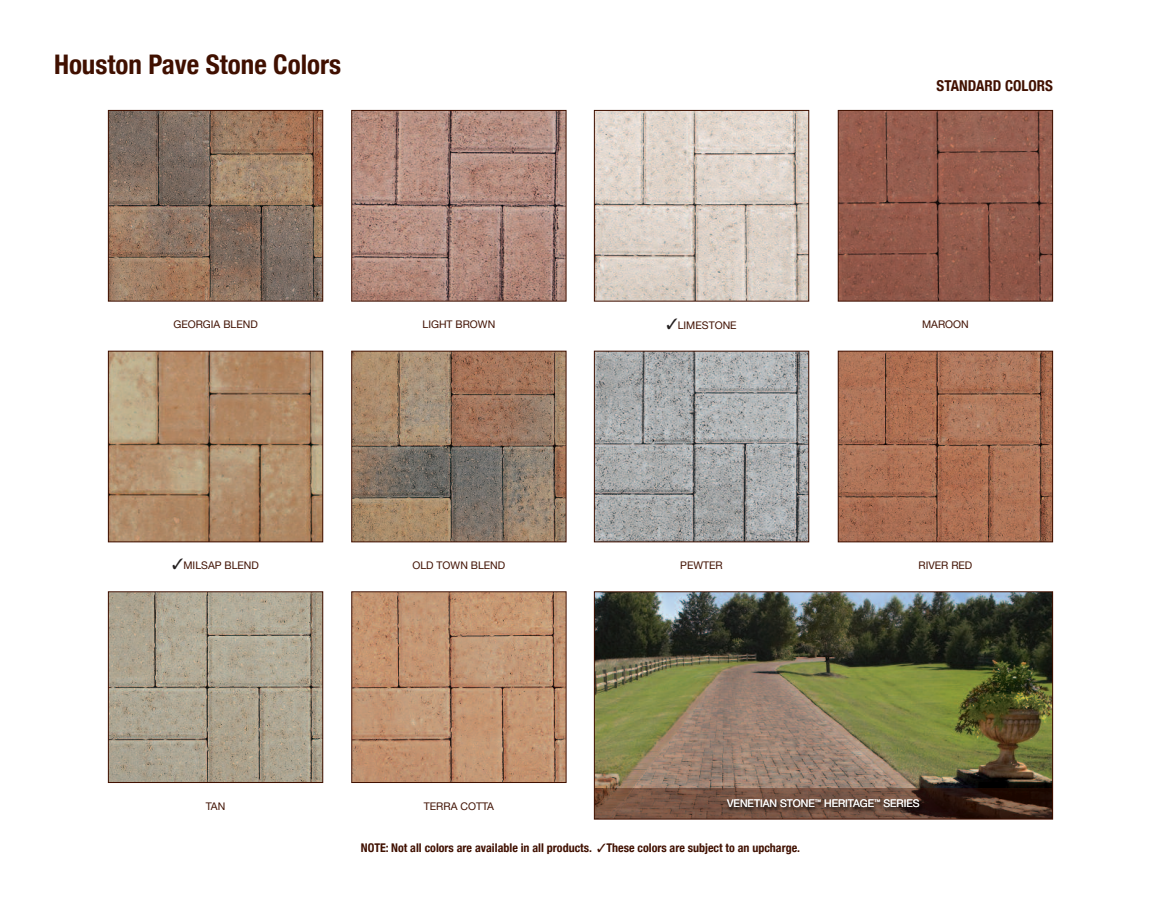
<style>
.page{position:relative;width:1161px;height:918px;background:#fff}
.page>*{position:absolute;margin:0;border:0;box-sizing:border-box;transform-origin:0 0}
.t1{font:700 condensed 27px "Helvetica Neue";color:#401000}
.t2{font:700 condensed 15px "Helvetica Neue";color:#401000}
.t3{font:700 condensed 12px "Helvetica Neue";color:#401000}
.t4{font:10.5px "Helvetica Neue";color:#401000}
.t5{font:10.5px "Helvetica Neue";color:#fff}
.s1{color:#231f20}
</style>
<div class="page">
<img style="left:596px;top:593px;width:455px;height:190px">
<img style="left:593px;top:783px;width:461px;height:37px">
<img style="left:110px;top:112px;width:211px;height:188px">
<div style="left:108px;top:110px;width:215px;height:192px;border:1px solid #401000"></div>
<img style="left:110px;top:353px;width:211px;height:187px">
<div style="left:108px;top:351px;width:215px;height:191px;border:1px solid #401000"></div>
<img style="left:353px;top:112px;width:211px;height:188px">
<div style="left:351px;top:110px;width:215px;height:192px;border:1px solid #401000"></div>
<img style="left:353px;top:353px;width:211px;height:187px">
<div style="left:351px;top:351px;width:215px;height:191px;border:1px solid #401000"></div>
<img style="left:596px;top:112px;width:211px;height:188px">
<div style="left:594px;top:110px;width:215px;height:192px;border:1px solid #401000"></div>
<img style="left:596px;top:353px;width:211px;height:187px">
<div style="left:594px;top:351px;width:215px;height:191px;border:1px solid #401000"></div>
<img style="left:840px;top:112px;width:211px;height:188px">
<div style="left:838px;top:110px;width:215px;height:192px;border:1px solid #401000"></div>
<img style="left:840px;top:353px;width:211px;height:187px">
<div style="left:838px;top:351px;width:215px;height:191px;border:1px solid #401000"></div>
<img style="left:110px;top:593px;width:211px;height:188px">
<div style="left:108px;top:591px;width:215px;height:192px;border:1px solid #401000"></div>
<img style="left:353px;top:593px;width:211px;height:188px">
<div style="left:351px;top:591px;width:215px;height:192px;border:1px solid #401000"></div>
<p class="t1" style="left:54px;top:48px;width:289px">Houston Pave Stone Colors</p>
<p class="t4" style="left:173px;top:319px;width:86px">GEORGIA BLEND</p>
<p class="t4" style="left:172px;top:559px;width:88px"><span class="s1">✓</span>MILSAP BLEND</p>
<p class="t4" style="left:423px;top:319px;width:74px">LIGHT BROWN</p>
<p class="t4" style="left:413px;top:559px;width:94px">OLD TOWN BLEND</p>
<p class="t4" style="left:666px;top:319px;width:72px"><span class="s1">✓</span>LIMESTONE</p>
<p class="t4" style="left:680px;top:559px;width:44px">PEWTER</p>
<p class="t2" style="left:937px;top:76px;width:118px">STANDARD COLORS</p>
<p class="t4" style="left:922px;top:319px;width:48px">MAROON</p>
<p class="t4" style="left:919px;top:559px;width:55px">RIVER RED</p>
<p class="t4" style="left:206px;top:800px;width:21px">TAN</p>
<p class="t4" style="left:424px;top:800px;width:72px">TERRA COTTA</p>
<p class="t5" style="left:727px;top:797px;width:194px">VENETIAN STONE<sup>™</sup> HERITAGE<sup>™</sup> SERIES</p>
<p class="t3" style="left:361px;top:840px;width:441px">NOTE: Not all colors are available in all products. ✓These colors are subject to an upcharge.</p>
</div>
